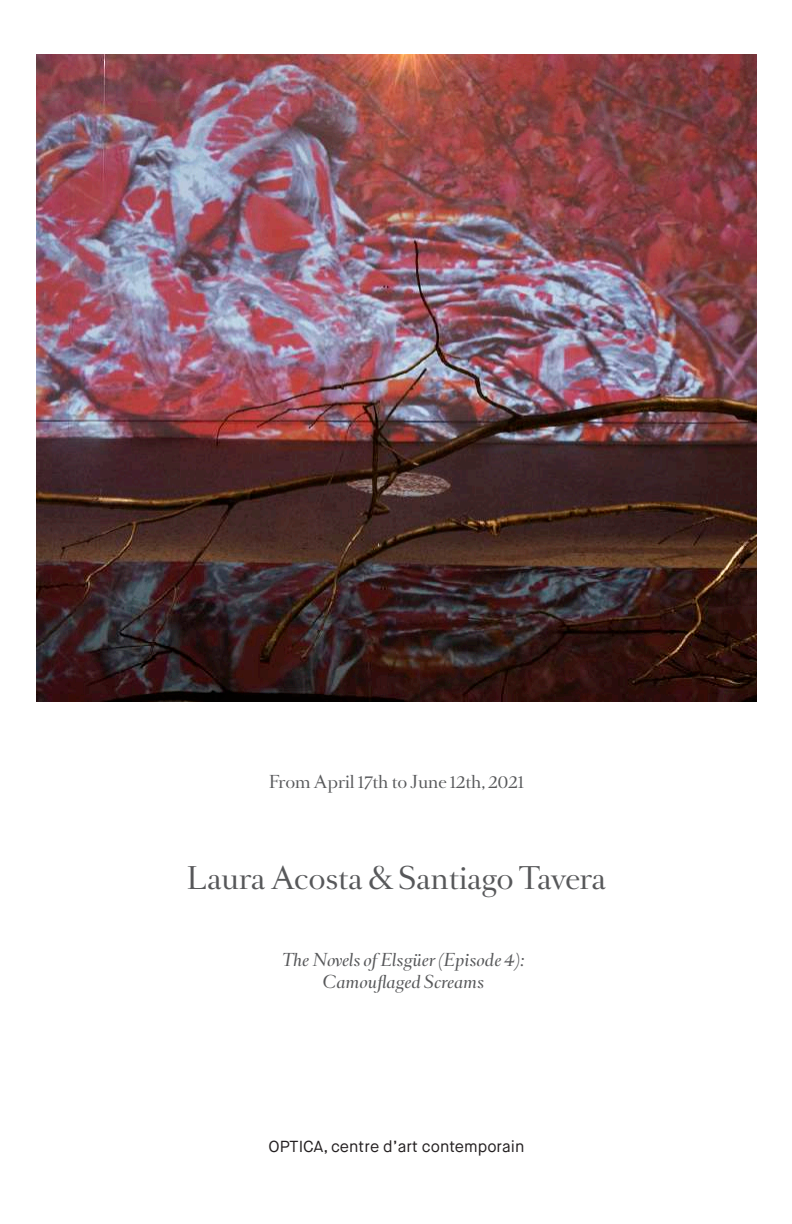
<style>
.page{position:relative;width:792px;height:1224px;background:#fff}
.page>*{position:absolute;margin:0;border:0;box-sizing:border-box;transform-origin:0 0}
.t1{font:28px "Romain BP Headline";color:#57585a}
.t2{font:italic 16px/22px "Romain BP Headline";color:#57585a;text-align:center}
.t3{font:16px "Maison Neue";color:#231f20}
.t4{font:16px "Romain BP Headline";color:#57585a}
</style>
<div class="page">
<img style="left:37px;top:54px;width:720px;height:648px">
<p class="t4" style="left:269px;top:773px;width:257px">From April 17th to June 12th, 2021</p>
<h1 class="t1" style="left:187px;top:863px;width:421px">Laura Acosta &amp; Santiago Tavera</h1>
<p class="t2" style="left:283px;top:949px;width:243px">The Novels of Elsgüer (Episode 4):<br>Camouflaged Screams</p>
<p class="t3" style="left:269px;top:1136px;width:257px">OPTICA, centre d’art contemporain</p>
</div>
